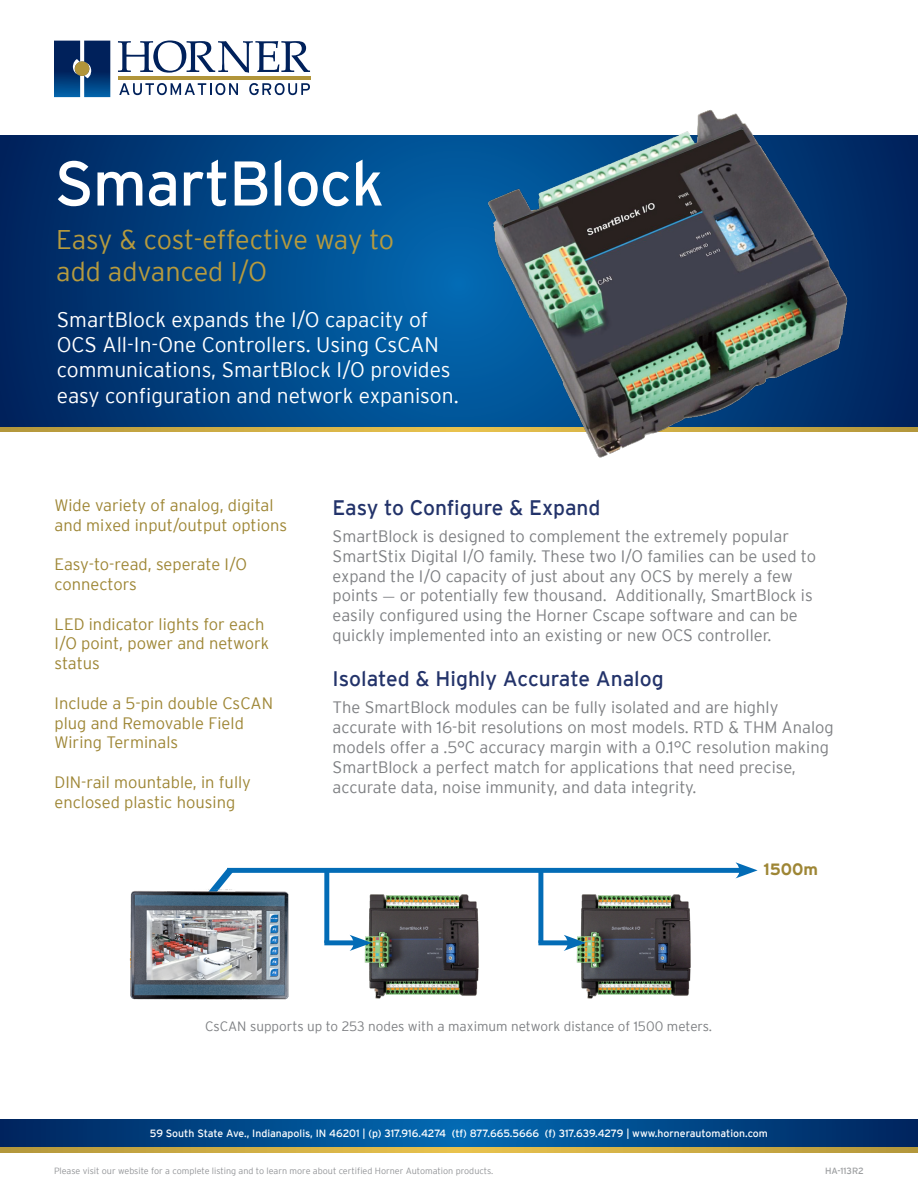
<style>
.page{position:relative;width:918px;height:1188px;background:#fff}
.page>*{position:absolute;margin:0;border:0;box-sizing:border-box;transform-origin:0 0}
.t1{font:63px "Interstate";letter-spacing:-.02em;color:#fff}
.t2{font:300 27px/32.4px "Interstate";letter-spacing:-.01em;color:#b79b3e}
.t3{font:300 21px/25.2px "Interstate";color:#fff}
.t4{font:21px "Interstate";color:#23336a}
.t5{font:300 16.5px/19.8px "Interstate";color:#7e8083}
.t6{font:300 16.5px/19.8px "Interstate";color:#9e8635}
.t7{font:700 16.5px "Interstate";color:#9e8635}
.t8{font:300 13.5px "Interstate";color:#7e8083}
.t9{font:10.5px "Interstate";color:#fff}
.t10{font:300 9px "Interstate";color:#939598}
.t11{font:9px "Interstate";color:#9c9ea0}
.s1{font-family:"Minion Pro";font-weight:400}
</style>
<div class="page">
<svg style="left:118px;top:40px;width:192px;height:33px"></svg>
<hr style="left:118px;top:76px;width:192px;height:4px;background:#b1953a">
<svg style="left:54px;top:41px;width:56px;height:56px;background:#144179"></svg>
<div style="left:75px;top:61px;width:14px;height:15px;background:#b1953a;border-radius:50%"></div>
<svg style="left:119px;top:83px;width:119px;height:12px"></svg>
<svg style="left:249px;top:83px;width:61px;height:12px"></svg>
<svg style="left:0;top:1120px;width:918px;height:28px;background:#074a85"></svg>
<svg style="left:0;top:1148px;width:918px;height:4px;background:#cdac44"></svg>
<svg style="left:0;top:135px;width:918px;height:293px;background:#014180"></svg>
<svg style="left:0;top:428px;width:918px;height:4px;background:#cbab44"></svg>
<img style="left:477px;top:110px;width:375px;height:348px">
<img style="left:577px;top:894px;width:114px;height:104px">
<svg style="left:216px;top:867px;width:24px;height:15px"></svg>
<div style="left:227px;top:868px;width:517px;height:5px;background:#036cb6"></div>
<svg style="left:735px;top:862px;width:23px;height:16px"></svg>
<img style="left:129px;top:882px;width:160px;height:118px">
<img style="left:364px;top:894px;width:115px;height:104px">
<div style="left:324px;top:940px;width:35px;height:5px;background:#036cb6"></div>
<svg style="left:350px;top:935px;width:22px;height:16px"></svg>
<div style="left:324px;top:870px;width:5px;height:73px;background:#036cb6"></div>
<div style="left:538px;top:940px;width:35px;height:5px;background:#036cb6"></div>
<svg style="left:564px;top:935px;width:22px;height:16px"></svg>
<div style="left:538px;top:870px;width:5px;height:73px;background:#036cb6"></div>
<h1 class="t1" style="left:55px;top:148px;width:332px">SmartBlock</h1>
<h2 class="t2" style="left:56px;top:223px;width:339px">Easy &amp; cost-effective way to add advanced I/O</h2>
<p class="t3" style="left:57px;top:307px;width:403px">SmartBlock expands the I/O capacity of OCS All-In-One Controllers. Using CsCAN communications, SmartBlock I/O provides easy configuration and network expanison.</p>
<p class="t6" style="left:55px;top:495px;width:234px">Wide variety of analog, digital and mixed input/output options</p>
<p class="t6" style="left:55px;top:554px;width:194px">Easy-to-read, seperate I/O connectors</p>
<p class="t6" style="left:55px;top:614px;width:216px">LED indicator lights for each<br>I/O point, power and network status</p>
<p class="t6" style="left:55px;top:693px;width:220px">Include a 5-pin double CsCAN plug and Removable Field<br>Wiring Terminals</p>
<p class="t6" style="left:55px;top:772px;width:198px">DIN-rail mountable, in fully enclosed plastic housing</p>
<p class="t4" style="left:333px;top:496px;width:269px">Easy to Configure &amp; Expand</p>
<p class="t5" style="left:333px;top:526px;width:485px">SmartBlock is designed to complement the extremely popular SmartStix Digital I/O family. These two I/O families can be used to expand the I/O capacity of just about any OCS by merely a few points <span class="s1">-</span> or potentially few thousand. Additionally, SmartBlock is easily configured using the Horner Cscape software and can be quickly implemented into an existing or new OCS controller.</p>
<p class="t4" style="left:333px;top:667px;width:333px">Isolated &amp; Highly Accurate Analog</p>
<p class="t5" style="left:333px;top:698px;width:503px">The SmartBlock modules can be fully isolated and are highly accurate with 16-bit resolutions on most models. RTD &amp; THM Analog models offer a .5°C accuracy margin with a 0.1°C resolution making SmartBlock a perfect match for applications that need precise, accurate data, noise immunity, and data integrity.</p>
<p class="t7" style="left:763px;top:860px;width:56px">1500m</p>
<p class="t8" style="left:205px;top:1019px;width:509px">CsCAN supports up to 253 nodes with a maximum network distance of 1500 meters.</p>
<p class="t9" style="left:150px;top:1128px;width:620px">59 South State Ave., Indianapolis, IN 46201 | (p) 317.916.4274 (tf) 877.665.5666 (f) 317.639.4279 | www.hornerautomation.com</p>
<p class="t10" style="left:54px;top:1166px;width:441px">Please visit our website for a complete listing and to learn more about certified Horner Automation products.</p>
<p class="t11" style="left:825px;top:1166px;width:40px">HA-113R2</p>
</div>
